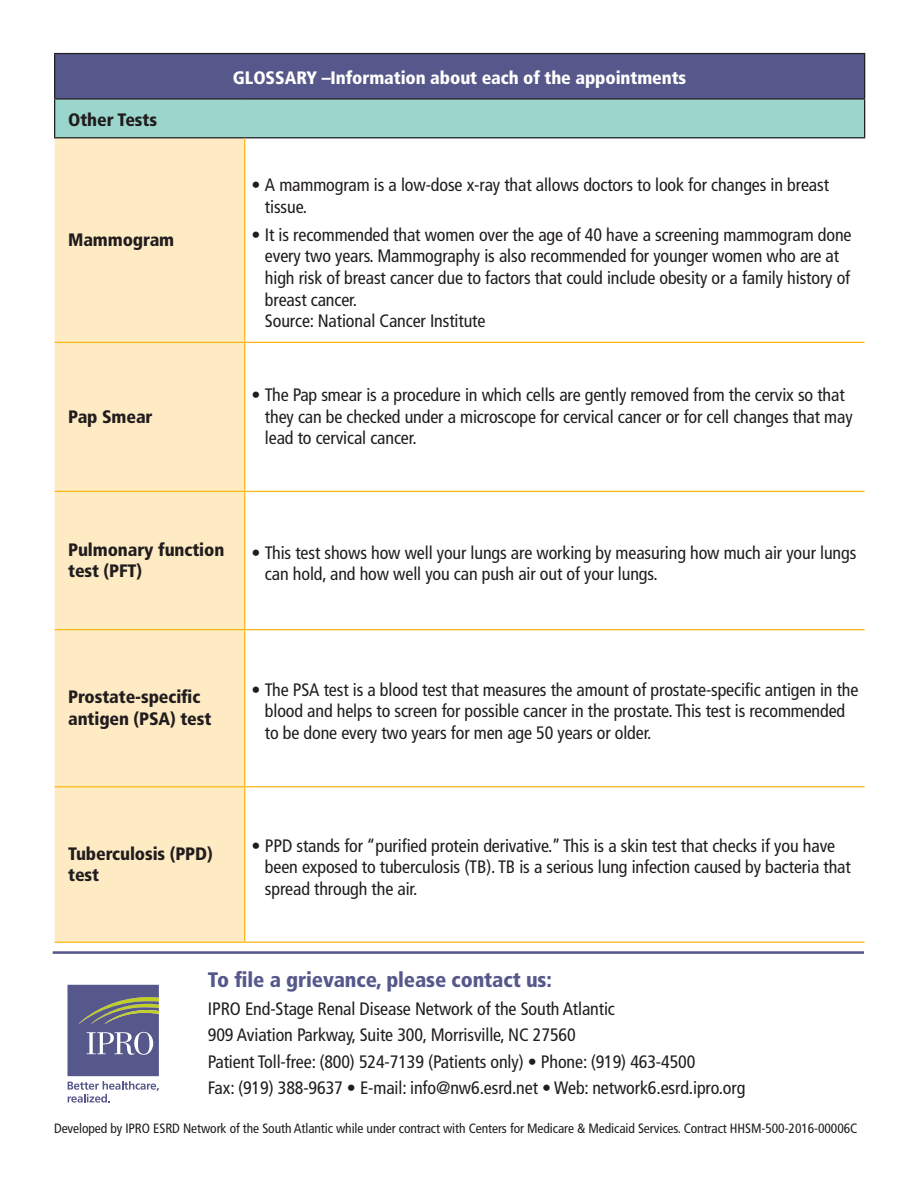
<style>
.page{position:relative;width:918px;height:1188px;background:#fff}
.page>*{position:absolute;margin:0;border:0;box-sizing:border-box;transform-origin:0 0}
.body{font:900 condensed 21px "Frutiger LT Std";letter-spacing:-.005em;color:#56588b}
.body-2{font:condensed 18px/21.6px "Frutiger LT Std";letter-spacing:-.005em;color:#211d1e}
.Table_Text{font:900 condensed 18px/21.6px "Frutiger LT Std";letter-spacing:-.005em;color:#211d1e}
.Table_Text-2{font:900 condensed 18px "Frutiger LT Std";letter-spacing:-.005em;color:#fff}
.Leagal{font:condensed 13.5px "Frutiger LT Std";letter-spacing:-.005em;color:#211d1e}
</style>
<div class="page">
<div style="left:55px;top:54px;width:810px;height:45px;background:#56588b"></div>
<div style="left:55px;top:99px;width:810px;height:39px;background:#9bd6cd"></div>
<div style="left:55px;top:138px;width:189px;height:804px;background:#feebc4"></div>
<hr style="left:54px;top:53px;width:191px;height:1px;background:#231f20">
<hr style="left:54px;top:54px;width:1px;height:44px;background:#231f20">
<hr style="left:245px;top:53px;width:620px;height:1px;background:#231f20">
<hr style="left:864px;top:54px;width:1px;height:44px;background:#231f20">
<hr style="left:54px;top:98px;width:191px;height:2px;background:#231f20">
<hr style="left:54px;top:100px;width:1px;height:37px;background:#231f20">
<hr style="left:245px;top:98px;width:620px;height:2px;background:#231f20">
<hr style="left:864px;top:100px;width:1px;height:37px;background:#231f20">
<hr style="left:244px;top:343px;width:1px;height:148px;background:#fcb716">
<hr style="left:55px;top:491px;width:190px;height:1px;background:#fcb716">
<hr style="left:245px;top:491px;width:620px;height:1px;background:#fcb716">
<hr style="left:244px;top:492px;width:1px;height:137px;background:#fcb716">
<hr style="left:55px;top:629px;width:190px;height:1px;background:#fcb716">
<hr style="left:245px;top:629px;width:620px;height:1px;background:#fcb716">
<hr style="left:244px;top:630px;width:1px;height:156px;background:#fcb716">
<hr style="left:55px;top:786px;width:190px;height:1px;background:#fcb716">
<hr style="left:245px;top:786px;width:620px;height:1px;background:#fcb716">
<hr style="left:244px;top:787px;width:1px;height:155px;background:#fcb716">
<hr style="left:55px;top:942px;width:190px;height:1px;background:#fcb716">
<hr style="left:245px;top:942px;width:620px;height:1px;background:#fcb716">
<hr style="left:55px;top:342px;width:190px;height:1px;background:#fcb716">
<hr style="left:54px;top:137px;width:191px;height:1px;background:#231f20">
<hr style="left:245px;top:137px;width:620px;height:1px;background:#231f20">
<hr style="left:244px;top:138px;width:1px;height:204px;background:#fcb716">
<hr style="left:245px;top:342px;width:620px;height:1px;background:#fcb716">
<hr style="left:53px;top:951px;width:811px;height:3px;background:#56588b">
<svg style="left:67px;top:985px;width:92px;height:118px"></svg>
<p class="Table_Text" style="left:68px;top:109px;width:90px">Other Tests</p>
<p class="Table_Text" style="left:68px;top:229px;width:108px">Mammogram</p>
<p class="Table_Text" style="left:68px;top:406px;width:86px">Pap Smear</p>
<p class="Table_Text-2" style="left:233px;top:67px;width:455px">GLOSSARY –Information about each of the appointments</p>
<p class="body-2" style="left:265px;top:174px;width:566px;text-indent:-14px">• A mammogram is a low-dose x-ray that allows doctors to look for changes in breast tissue.</p>
<p class="body-2" style="left:265px;top:224px;width:588px;text-indent:-14px">• It is recommended that women over the age of 40 have a screening mammogram done every two years. Mammography is also recommended for younger women who are at high risk of breast cancer due to factors that could include obesity or a family history of breast cancer.<br>Source: National Cancer Institute</p>
<p class="body-2" style="left:265px;top:384px;width:589px;text-indent:-14px">• The Pap smear is a procedure in which cells are gently removed from the cervix so that they can be checked under a microscope for cervical cancer or for cell changes that may lead to cervical cancer.</p>
<p class="Table_Text" style="left:68px;top:538px;width:158px">Pulmonary function test (PFT)</p>
<p class="body-2" style="left:265px;top:542px;width:593px;text-indent:-14px">• This test shows how well your lungs are working by measuring how much air your lungs can hold, and how well you can push air out of your lungs.</p>
<p class="Table_Text" style="left:68px;top:686px;width:145px">Prostate-specific antigen (PSA) test</p>
<p class="body-2" style="left:265px;top:679px;width:595px;text-indent:-14px">• The PSA test is a blood test that measures the amount of prostate-specific antigen in the blood and helps to screen for possible cancer in the prostate. This test is recommended to be done every two years for men age 50 years or older.</p>
<p class="Table_Text" style="left:68px;top:842px;width:146px">Tuberculosis (PPD) test</p>
<p class="body-2" style="left:265px;top:835px;width:587px;text-indent:-14px">• PPD stands for “purified protein derivative.” This is a skin test that checks if you have been exposed to tuberculosis (TB). TB is a serious lung infection caused by bacteria that spread through the air.</p>
<p class="body" style="left:208px;top:967px;width:345px">To file a grievance, please contact us:</p>
<p class="body-2" style="left:208px;top:998px;width:409px">IPRO End-Stage Renal Disease Network of the South Atlantic</p>
<p class="body-2" style="left:208px;top:1025px;width:369px">909 Aviation Parkway, Suite 300, Morrisville, NC 27560</p>
<p class="body-2" style="left:208px;top:1051px;width:489px">Patient Toll-free: (800) 524-7139 (Patients only) • Phone: (919) 463-4500</p>
<p class="body-2" style="left:208px;top:1077px;width:539px">Fax: (919) 388-9637 • E-mail: info@nw6.esrd.net • Web: network6.esrd.ipro.org</p>
<p class="Leagal" style="left:54px;top:1120px;width:805px">Developed by IPRO ESRD Network of the South Atlantic while under contract with Centers for Medicare &amp; Medicaid Services. Contract HHSM-500-2016-00006C</p>
</div>
